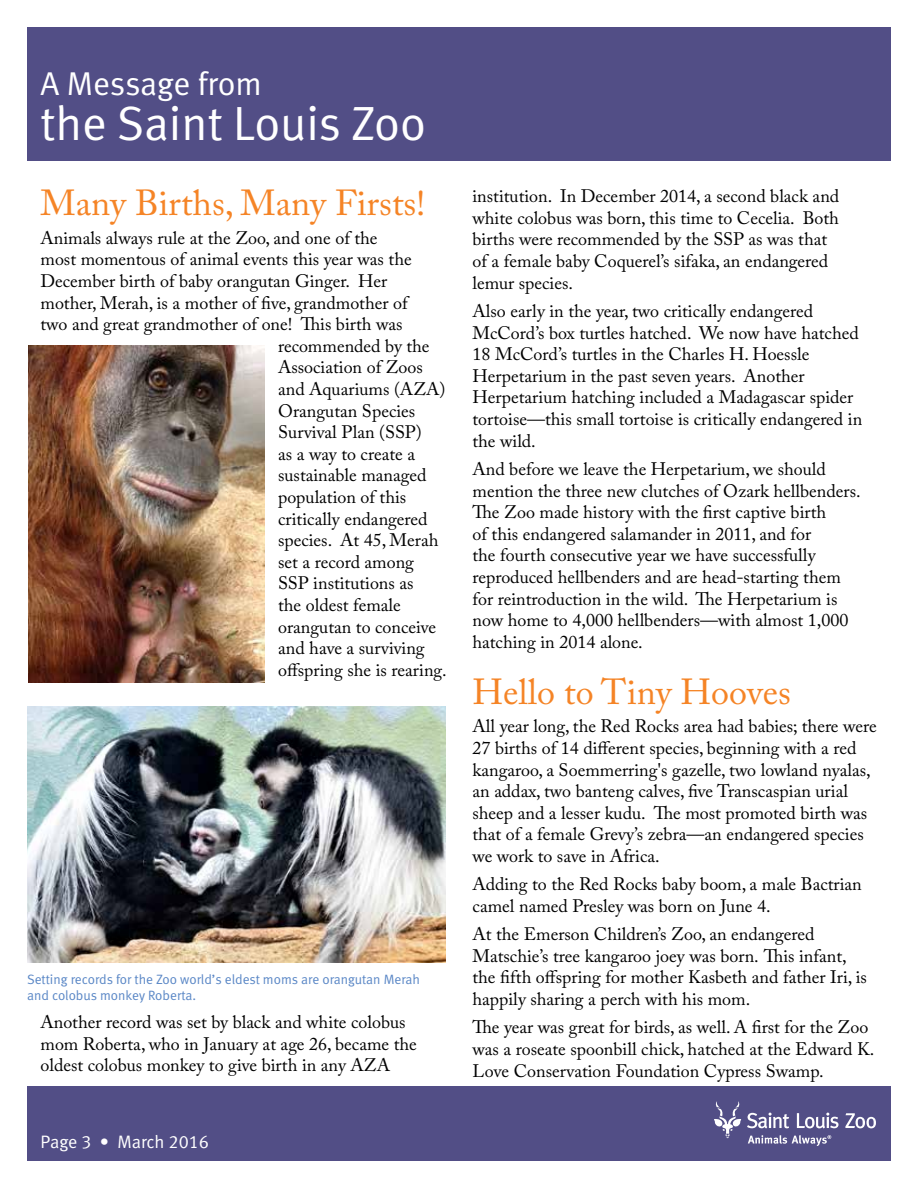
<style>
.page{position:relative;width:918px;height:1188px;background:#fff}
.page>*{position:absolute;margin:0;border:0;box-sizing:border-box;transform-origin:0 0}
.t1{font:48px "Meta Normal LF";color:#fff}
.t2{font:36px "Adobe Caslon Pro";color:#f58426}
.t3{font:33px "Meta Normal LF";letter-spacing:-.005em;color:#fff}
.t4{font:18px/21.6px "Adobe Caslon Pro";color:#000}
.t5{font:18px "Meta Normal LF";color:#fff}
.t6{font:13.5px/16.2px "Meta Normal LF";color:#5a87c6}
</style>
<div class="page">
<div style="left:27px;top:27px;width:864px;height:133px;background:#524e86"></div>
<div style="left:27px;top:1086px;width:864px;height:75px;background:#524e86"></div>
<svg style="left:747px;top:1113px;width:42px;height:15px"></svg>
<svg style="left:797px;top:1113px;width:42px;height:16px"></svg>
<svg style="left:845px;top:1113px;width:31px;height:15px"></svg>
<svg style="left:714px;top:1101px;width:27px;height:37px"></svg>
<svg style="left:748px;top:1135px;width:83px;height:11px"></svg>
<img style="left:29px;top:346px;width:236px;height:337px">
<img style="left:27px;top:707px;width:419px;height:256px">
<h3 class="t3" style="left:40px;top:64px;width:223px">A Message from</h3>
<h1 class="t1" style="left:40px;top:96px;width:387px">the Saint Louis Zoo</h1>
<h2 class="t2" style="left:40px;top:182px;width:386px">Many Births, Many Firsts!</h2>
<p class="t4" style="left:40px;top:227px;width:339px">Animals always rule at the Zoo, and one of the</p>
<p class="t4" style="left:40px;top:248px;width:373px">most momentous of animal events this year was the</p>
<p class="t4" style="left:40px;top:270px;width:348px">December birth of baby orangutan Ginger. Her</p>
<p class="t4" style="left:40px;top:292px;width:369px">mother, Merah, is a mother of five, grandmother of</p>
<p class="t4" style="left:40px;top:313px;width:364px">two and great grandmother of one! This birth was</p>
<p class="t4" style="left:278px;top:335px;width:153px">recommended by the</p>
<p class="t4" style="left:278px;top:356px;width:146px">Association of Zoos</p>
<p class="t4" style="left:278px;top:378px;width:169px">and Aquariums (AZA)</p>
<p class="t4" style="left:278px;top:400px;width:139px">Orangutan Species</p>
<p class="t4" style="left:278px;top:421px;width:145px">Survival Plan (SSP)</p>
<p class="t4" style="left:278px;top:443px;width:138px">as a way to create a</p>
<p class="t4" style="left:278px;top:464px;width:150px">sustainable managed</p>
<p class="t4" style="left:278px;top:486px;width:130px">population of this</p>
<p class="t4" style="left:278px;top:508px;width:151px">critically endangered</p>
<p class="t4" style="left:278px;top:529px;width:162px">species. At 45, Merah</p>
<p class="t4" style="left:278px;top:551px;width:137px">set a record among</p>
<p class="t4" style="left:278px;top:572px;width:137px">SSP institutions as</p>
<p class="t4" style="left:278px;top:594px;width:124px">the oldest female</p>
<p class="t4" style="left:278px;top:616px;width:160px">orangutan to conceive</p>
<p class="t4" style="left:278px;top:637px;width:148px">and have a surviving</p>
<p class="t4" style="left:278px;top:659px;width:170px">offspring she is rearing.</p>
<p class="t6" style="left:27px;top:971px;width:395px">Setting records for the Zoo world’s eldest moms are orangutan Merah and colobus monkey Roberta.</p>
<p class="t4" style="left:40px;top:1011px;width:378px">Another record was set by black and white colobus mom Roberta, who in January at age 26, became the oldest colobus monkey to give birth in any AZA</p>
<p class="t5" style="left:40px;top:1131px;width:170px">Page 3 • March 2016</p>
<p class="t4" style="left:472px;top:185px;width:368px">institution. In December 2014, a second black and white colobus was born, this time to Cecelia. Both births were recommended by the SSP as was that of a female baby Coquerel’s sifaka, an endangered lemur species.</p>
<p class="t4" style="left:472px;top:300px;width:391px">Also early in the year, two critically endangered McCord’s box turtles hatched. We now have hatched 18 McCord’s turtles in the Charles H. Hoessle Herpetarium in the past seven years. Another Herpetarium hatching included a Madagascar spider tortoise—this small tortoise is critically endangered in the wild.</p>
<p class="t4" style="left:472px;top:458px;width:390px">And before we leave the Herpetarium, we should mention the three new clutches of Ozark hellbenders.<br>The Zoo made history with the first captive birth<br>of this endangered salamander in 2011, and for<br>the fourth consecutive year we have successfully reproduced hellbenders and are head-starting them for reintroduction in the wild. The Herpetarium is now home to 4,000 hellbenders—with almost 1,000 hatching in 2014 alone.</p>
<h2 class="t2" style="left:472px;top:670px;width:320px">Hello to Tiny Hooves</h2>
<p class="t4" style="left:472px;top:715px;width:406px">All year long, the Red Rocks area had babies; there were 27 births of 14 different species, beginning with a red kangaroo, a Soemmerring's gazelle, two lowland nyalas, an addax, two banteng calves, five Transcaspian urial sheep and a lesser kudu. The most promoted birth was that of a female Grevy’s zebra—an endangered species we work to save in Africa.</p>
<p class="t4" style="left:472px;top:873px;width:391px">Adding to the Red Rocks baby boom, a male Bactrian camel named Presley was born on June 4.</p>
<p class="t4" style="left:472px;top:923px;width:396px">At the Emerson Children’s Zoo, an endangered Matschie’s tree kangaroo joey was born. This infant, the fifth offspring for mother Kasbeth and father Iri, is happily sharing a perch with his mom.</p>
<p class="t4" style="left:472px;top:1016px;width:403px">The year was great for birds, as well. A first for the Zoo was a roseate spoonbill chick, hatched at the Edward K.<br>Love Conservation Foundation Cypress Swamp.</p>
</div>
